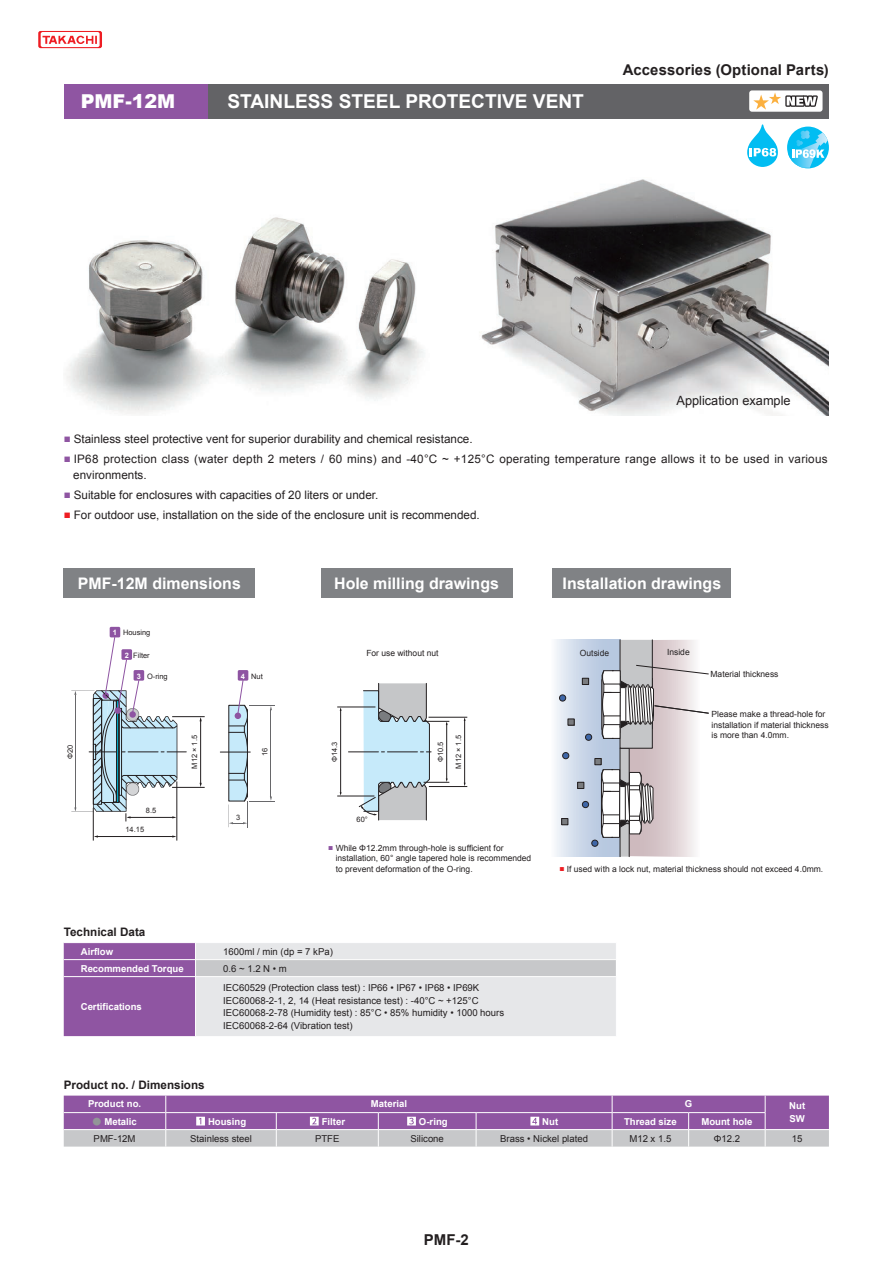
<style>
.page{position:relative;width:893px;height:1263px;background:#fff}
.page>*{position:absolute;margin:0;border:0;box-sizing:border-box;transform-origin:0 0}
.t1{font:700 19.2px "Arial";color:#fff}
.t2{font:900 19.2px "Arial";color:#fff}
.t3{font:700 15.9px "Arial";color:#fff}
.t4{font:700 15px "Arial";color:#231f20}
.t5{font:700 14.85px "Arial";letter-spacing:.01em;color:#231f20}
.t6{font:12.75px "Arial";color:#231f20}
.t7{font:11.7px "Arial";color:#231f20}
.t8{font:11.7px/15.9px "Arial";letter-spacing:.02em;color:#231f20}
.t9{font:700 11.7px "Arial";color:#231f20}
.t10{font:9.6px/12.8px "Arial";color:#231f20}
.t11{font:700 9.6px "Arial";color:#fff}
.t12{font:8.55px/10.6px "Arial";color:#231f20}
.t13{font:7.5px "Arial";color:#231f20}
.t14{font:700 7.5px "Arial";color:#fff}
.s1{color:#8f55a2}
.s2{color:#ee1d23}
.s3{color:#8e54a2}
.s4{font-family:"UD Shin Go Pr 6 N Medium 90 ms RKSJ H";font-weight:400;color:#939598}
.s5{font-style:inherit}
</style>
<div class="page">
<svg style="left:38px;top:31px;width:64px;height:17px"></svg>
<div style="left:64px;top:84px;width:144px;height:34px;background:#8f55a2"></div>
<div style="left:208px;top:84px;width:621px;height:34px;background:#636366"></div>
<img style="left:65px;top:217px;width:360px;height:197px">
<img style="left:481px;top:179px;width:348px;height:237px">
<svg style="left:64px;top:943px;width:552px;height:93px;background:#cdc0d4"></svg>
<hr style="left:64px;top:976px;width:553px;height:1px;background:#fff">
<hr style="left:195px;top:977px;width:1px;height:59px;background:#fff">
<svg style="left:64px;top:1096px;width:765px;height:51px;background:#a783b3"></svg>
<div style="left:64px;top:569px;width:191px;height:29px;background:#808285"></div>
<div style="left:553px;top:569px;width:178px;height:29px;background:#808285"></div>
<hr style="left:172px;top:787px;width:33px;height:1px;background:#231f20">
<hr style="left:172px;top:716px;width:33px;height:1px;background:#231f20">
<hr style="left:200px;top:719px;width:1px;height:66px;background:#231f20">
<hr style="left:177px;top:781px;width:1px;height:60px;background:#231f20">
<hr style="left:93px;top:808px;width:1px;height:33px;background:#231f20">
<hr style="left:95px;top:836px;width:79px;height:1px;background:#231f20">
<svg style="left:220px;top:679px;width:55px;height:148px"></svg>
<div style="left:110px;top:627px;width:10px;height:10px;background:#8e54a2"></div>
<div style="left:238px;top:670px;width:10px;height:11px;background:#8e54a2"></div>
<hr style="left:337px;top:796px;width:37px;height:1px;background:#231f20">
<hr style="left:337px;top:707px;width:38px;height:1px;background:#231f20">
<hr style="left:340px;top:709px;width:1px;height:85px;background:#231f20">
<svg style="left:348px;top:683px;width:101px;height:138px"></svg>
<hr style="left:429px;top:786px;width:38px;height:1px;background:#231f20">
<hr style="left:428px;top:717px;width:39px;height:1px;background:#231f20">
<hr style="left:464px;top:719px;width:1px;height:65px;background:#231f20">
<svg style="left:555px;top:640px;width:37px;height:217px;background:#d6dfec"></svg>
<div style="left:567px;top:719px;width:7px;height:7px;border:1px solid #231f20"></div>
<div style="left:582px;top:678px;width:7px;height:7px;background:#7a7c7f"></div>
<div style="left:582px;top:678px;width:7px;height:7px;border:1px solid #231f20"></div>
<div style="left:578px;top:782px;width:6px;height:7px;background:#7a7c7f"></div>
<div style="left:577px;top:782px;width:7px;height:7px;border:1px solid #231f20"></div>
<div style="left:561px;top:818px;width:7px;height:7px;border:1px solid #231f20"></div>
<svg style="left:563px;top:753px;width:6px;height:6px"></svg>
<div style="left:562px;top:752px;width:7px;height:7px;border:1px solid #231f20;border-radius:50%"></div>
<div style="left:582px;top:801px;width:6px;height:7px;background:#3e66a7;border-radius:50%"></div>
<div style="left:582px;top:801px;width:7px;height:7px;border:1px solid #231f20;border-radius:50%"></div>
<div style="left:591px;top:840px;width:7px;height:7px;border:1px solid #231f20;border-radius:50%"></div>
<div style="left:585px;top:734px;width:7px;height:6px;background:#3e66a7;border-radius:50%"></div>
<div style="left:585px;top:734px;width:7px;height:7px;border:1px solid #231f20;border-radius:50%"></div>
<div style="left:559px;top:695px;width:7px;height:6px;background:#3e66a7;border-radius:50%"></div>
<div style="left:559px;top:695px;width:7px;height:6px;border:1px solid #231f20;border-radius:50%"></div>
<svg style="left:592px;top:639px;width:117px;height:218px"></svg>
<svg style="left:71px;top:636px;width:115px;height:185px"></svg>
<div style="left:321px;top:569px;width:191px;height:29px;background:#808285"></div>
<svg style="left:747px;top:90px;width:81px;height:78px"></svg>
<h1 class="t2" style="left:81px;top:87px;width:96px">PMF-12M</h1>
<h1 class="t1" style="left:227px;top:91px;width:358px">STAINLESS STEEL PROTECTIVE VENT</h1>
<h3 class="t5" style="left:623px;top:61px;width:208px">Accessories (Optional Parts)</h3>
<h3 class="t6" style="left:676px;top:394px;width:116px">Application example</h3>
<h3 class="t7" style="left:64px;top:432px;width:410px"><span class="s1">■</span> Stainless steel protective vent for superior durability and chemical resistance.</h3>
<h3 class="t8" style="left:73px;top:451px;width:756px;text-indent:-10px"><span class="s1">■</span> IP68 protection class (water depth 2 meters / 60 mins) and -40°C ~ +125°C operating temperature range allows it to be used in various environments.</h3>
<h3 class="t7" style="left:64px;top:488px;width:316px"><span class="s1">■</span> Suitable for enclosures with capacities of 20 liters or under.</h3>
<h3 class="t7" style="left:64px;top:509px;width:417px"><span class="s2">■</span> For outdoor use, installation on the side of the enclosure unit is recommended.</h3>
<h2 class="t3" style="left:78px;top:575px;width:164px">PMF-12M dimensions</h2>
<h2 class="t3" style="left:563px;top:575px;width:160px">Installation drawings</h2>
<h2 class="t3" style="left:334px;top:575px;width:166px">Hole milling drawings</h2>
<p class="t14" style="left:113px;top:629px;width:6px">1</p>
<p class="t13" style="left:123px;top:629px;width:29px">Housing</p>
<p class="t13" style="left:133px;top:651px;width:18px">Filter</p>
<p class="t13" style="left:147px;top:672px;width:22px">O-ring</p>
<p class="t13" style="left:251px;top:672px;width:13px">Nut</p>
<p class="t14" style="left:125px;top:651px;width:6px">2</p>
<p class="t14" style="left:137px;top:672px;width:6px">3</p>
<p class="t14" style="left:241px;top:672px;width:6px">4</p>
<p class="t13" style="left:190px;top:769px;width:35px;rotate:-90deg">M12 × 1.5</p>
<p class="t13" style="left:66px;top:759px;width:16px;rotate:-90deg">Φ20</p>
<p class="t13" style="left:261px;top:756px;width:10px;rotate:-90deg">16</p>
<p class="t13" style="left:146px;top:807px;width:12px">8.5</p>
<p class="t13" style="left:126px;top:826px;width:20px">14.15</p>
<p class="t13" style="left:236px;top:813px;width:6px">3</p>
<p class="t12" style="left:366px;top:647px;width:74px">For use without nut</p>
<p class="t13" style="left:330px;top:762px;width:22px;rotate:-90deg">Φ14.3</p>
<p class="t13" style="left:357px;top:815px;width:13px">60°</p>
<p class="t13" style="left:436px;top:762px;width:22px;rotate:-90deg">Φ10.5</p>
<p class="t13" style="left:454px;top:769px;width:35px;rotate:-90deg">M12 × 1.5</p>
<p class="t12" style="left:336px;top:842px;width:197px;text-indent:-7px"><span class="s3">■</span> While Φ12.2mm through-hole is sufficient for installation, 60° angle tapered hole is recommended to prevent deformation of the O-ring.</p>
<h3 class="t9" style="left:64px;top:925px;width:83px">Technical Data</h3>
<p class="t11" style="left:81px;top:946px;width:34px">Airflow</p>
<p class="t10" style="left:223px;top:945px;width:111px">1600ml / min (dp = 7 kPa)</p>
<p class="t11" style="left:81px;top:963px;width:104px">Recommended Torque</p>
<p class="t10" style="left:223px;top:962px;width:65px">0.6 ~ 1.2 N • m</p>
<p class="t11" style="left:81px;top:1001px;width:63px">Certifications</p>
<p class="t10" style="left:223px;top:981px;width:283px">IEC60529 (Protection class test) : IP66 • IP67 • IP68 • IP69K IEC60068-2-1, 2, 14 (Heat resistance test) : -40°C ~ +125°C IEC60068-2-78 (Humidity test) : 85°C • 85% humidity • 1000 hours IEC60068-2-64 (Vibration test)</p>
<p class="t12" style="left:580px;top:647px;width:31px">Outside</p>
<p class="t12" style="left:667px;top:646px;width:24px">Inside</p>
<p class="t12" style="left:710px;top:668px;width:70px">Material thickness</p>
<p class="t12" style="left:711px;top:709px;width:119px">Please make a thread-hole for installation if material thickness is more than 4.0mm.</p>
<p class="t12" style="left:559px;top:864px;width:265px"><span class="s2">■</span> If used with a lock nut, material thickness should not exceed 4.0mm.</p>
<h3 class="t9" style="left:64px;top:1078px;width:142px">Product no. / Dimensions</h3>
<p class="t11" style="left:88px;top:1099px;width:55px">Product no.</p>
<p class="t11" style="left:371px;top:1099px;width:38px">Material</p>
<p class="t11" style="left:685px;top:1099px;width:9px">G</p>
<p class="t11" style="left:789px;top:1101px;width:17px">Nut</p>
<p class="t11" style="left:92px;top:1116px;width:46px"><span class="s4">ە</span> Metalic</p>
<p class="t11" style="left:208px;top:1116px;width:40px">Housing</p>
<p class="t11" style="left:322px;top:1116px;width:25px">Filter</p>
<p class="t11" style="left:419px;top:1116px;width:30px">O-ring</p>
<p class="t11" style="left:542px;top:1116px;width:17px">Nut</p>
<p class="t11" style="left:624px;top:1116px;width:54px">Thread size</p>
<p class="t11" style="left:701px;top:1116px;width:53px">Mount hole</p>
<p class="t11" style="left:789px;top:1114px;width:17px">SW</p>
<p class="t10" style="left:94px;top:1132px;width:43px">PMF-12M</p>
<p class="t10" style="left:190px;top:1132px;width:63px">Stainless steel</p>
<p class="t10" style="left:315px;top:1132px;width:26px">PTFE</p>
<p class="t10" style="left:410px;top:1132px;width:35px">Silicone</p>
<p class="t10" style="left:500px;top:1132px;width:89px">Brass • Nickel plated</p>
<p class="t10" style="left:629px;top:1132px;width:43px">M12 x 1.5</p>
<p class="t10" style="left:714px;top:1132px;width:28px">Φ12.2</p>
<p class="t10" style="left:792px;top:1132px;width:12px">15</p>
<h3 class="t4" style="left:424px;top:1231px;width:46px">PMF-<span class="s5">2</span></h3>
</div>
